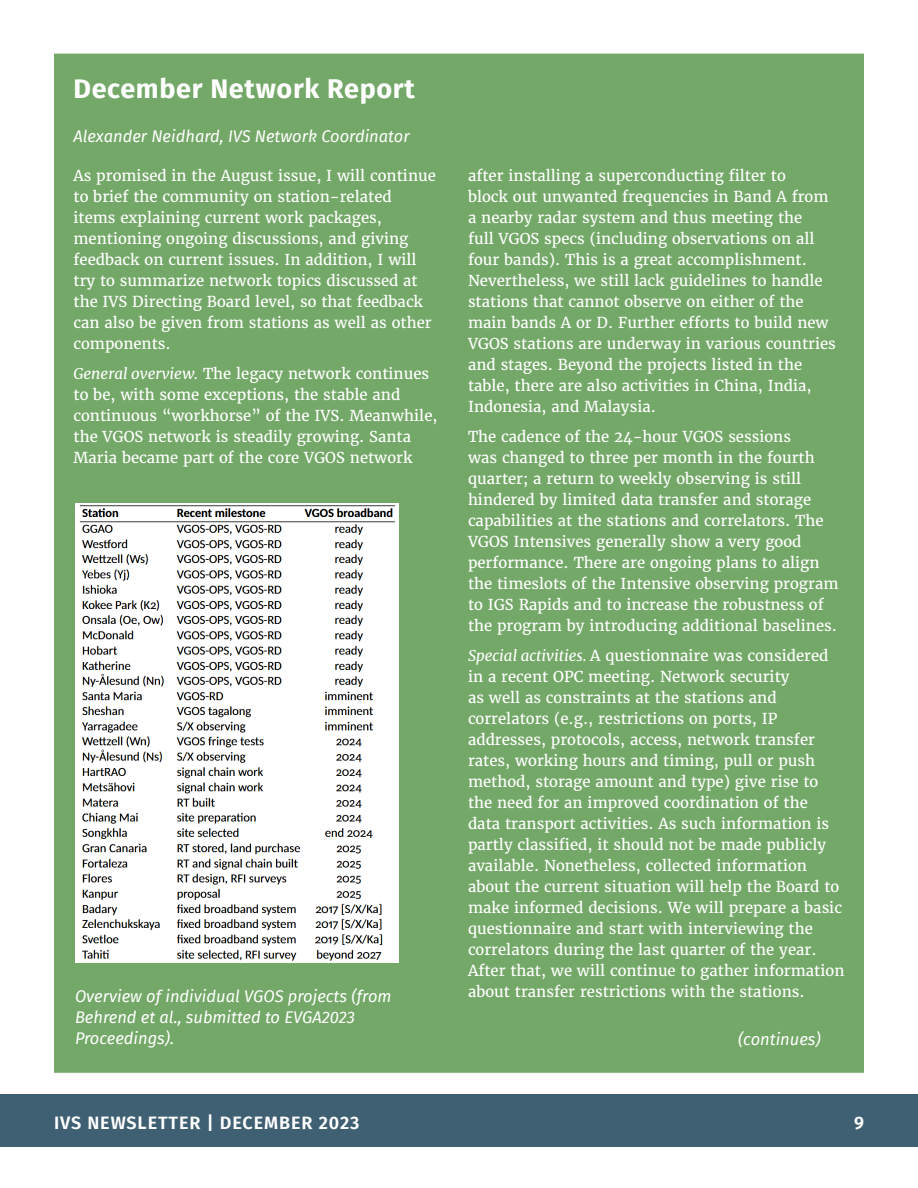
<style>
.page{position:relative;width:918px;height:1188px;background:#fff}
.page>*{position:absolute;margin:0;border:0;box-sizing:border-box;transform-origin:0 0}
.H1__interior__white{font:700 27px "Fira Sans";letter-spacing:.025em;color:#fff}
.t1{font:600 18px "Fira Sans";letter-spacing:.05em;color:#fff}
.caption_photo_white{font:italic 16.5px/21px "Fira Sans";color:#fff}
.byline__box{font:italic 16.5px "Fira Sans";color:#fff}
.continued{font:italic 16.5px "Fira Sans";color:#fff}
.box_text__white{font:15px/21px "Merriweather";color:#fff}
.s1{font-style:italic}
</style>
<div class="page">
<div style="left:0;top:1094px;width:918px;height:53px;background:#3f5f73"></div>
<div style="left:55px;top:54px;width:808px;height:1018px;background:#74a868"></div>
<img style="left:75px;top:503px;width:324px;height:460px">
<p class="H1__interior__white" style="left:74px;top:66px;width:343px">December Network Report</p>
<p class="byline__box" style="left:74px;top:124px;width:338px">Alexander Neidhard, IVS Network Coordinator</p>
<p class="box_text__white" style="left:74px;top:165px;width:364px">As promised in the August issue, I will continue to brief the community on station-related items explaining current work packages, mentioning ongoing discussions, and giving feedback on current issues. In addition, I will try to summarize network topics discussed at the IVS Directing Board level, so that feedback can also be given from stations as well as other components.</p>
<p class="box_text__white" style="left:74px;top:363px;width:366px"><span class="s1">General overview.</span> The legacy network continues to be, with some exceptions, the stable and continuous “workhorse” of the IVS. Meanwhile, the VGOS network is steadily growing. Santa Maria became part of the core VGOS network</p>
<p class="box_text__white" style="left:468px;top:165px;width:369px">after installing a superconducting filter to<br>block out unwanted frequencies in Band A from a nearby radar system and thus meeting the<br>full VGOS specs (including observations on all four bands). This is a great accomplishment.<br>Nevertheless, we still lack guidelines to handle stations that cannot observe on either of the main bands A or D. Further efforts to build new VGOS stations are underway in various countries and stages. Beyond the projects listed in the table, there are also activities in China, India, Indonesia, and Malaysia.</p>
<p class="box_text__white" style="left:468px;top:426px;width:372px">The cadence of the 24-hour VGOS sessions<br>was changed to three per month in the fourth quarter; a return to weekly observing is still hindered by limited data transfer and storage capabilities at the stations and correlators. The VGOS Intensives generally show a very good performance. There are ongoing plans to align the timeslots of the Intensive observing program to IGS Rapids and to increase the robustness of the program by introducing additional baselines.</p>
<p class="box_text__white" style="left:468px;top:645px;width:378px"><span class="s1">Special activities.</span> A questionnaire was considered in a recent OPC meeting. Network security<br>as well as constraints at the stations and correlators (e.g., restrictions on ports, IP addresses, protocols, access, network transfer rates, working hours and timing, pull or push method, storage amount and type) give rise to the need for an improved coordination of the<br>data transport activities. As such information is partly classified, it should not be made publicly available. Nonetheless, collected information about the current situation will help the Board to make informed decisions. We will prepare a basic questionnaire and start with interviewing the correlators during the last quarter of the year.<br>After that, we will continue to gather information</p>
<p class="caption_photo_white" style="left:75px;top:986px;width:318px">Overview of individual VGOS projects (from</p>
<p class="box_text__white" style="left:468px;top:981px;width:338px">about transfer restrictions with the stations.</p>
<p class="caption_photo_white" style="left:75px;top:1007px;width:282px">Behrend et al., submitted to EVGA2023<br>Proceedings).</p>
<p class="continued" style="left:738px;top:1027px;width:84px">(continues)</p>
<p class="t1" style="left:54px;top:1108px;width:307px">IVS NEWSLETTER | DECEMBER 2023</p>
<p class="t1" style="left:854px;top:1108px;width:11px">9</p>
</div>
